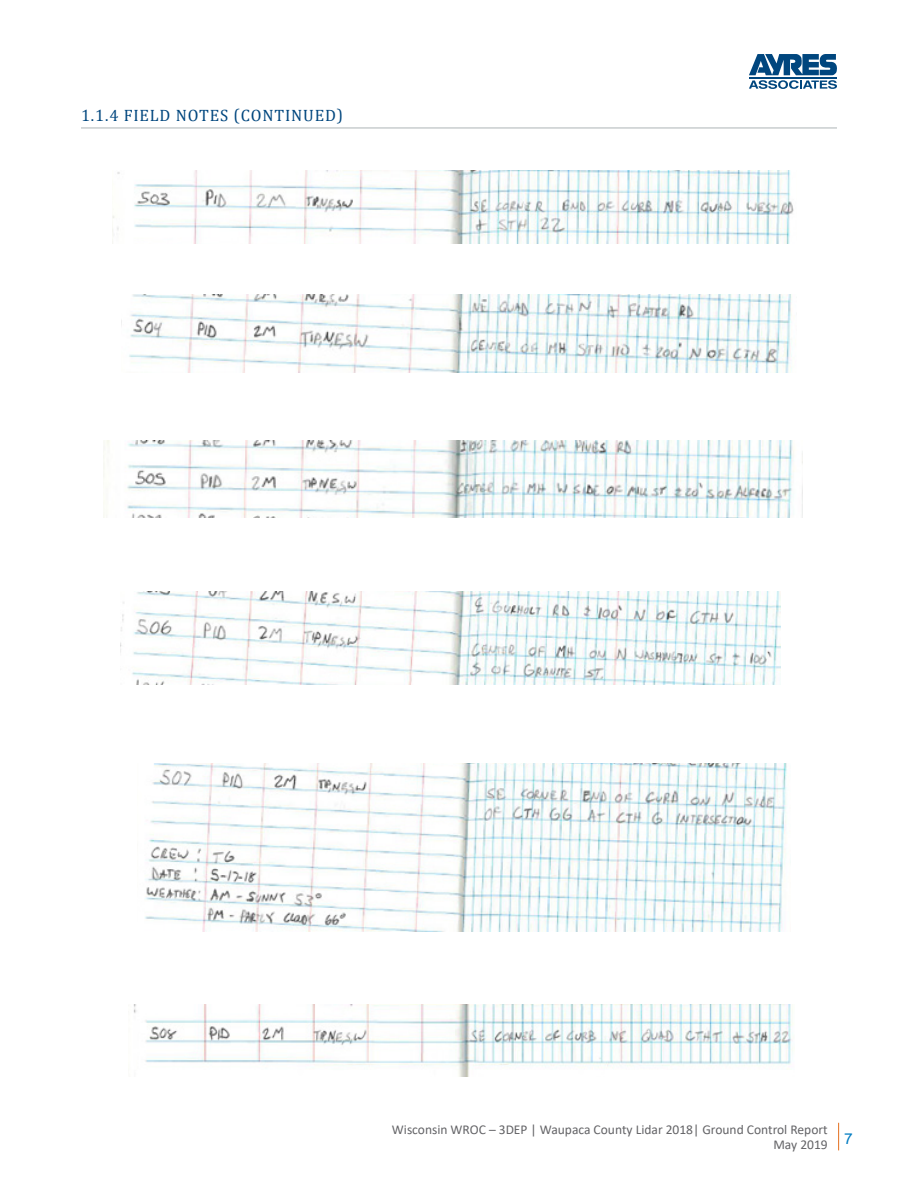
<style>
.page{position:relative;width:918px;height:1188px;background:#fff}
.page>*{position:absolute;margin:0;border:0;box-sizing:border-box;transform-origin:0 0}
.Bluehead2_B2{font:16.5px "Cambria";letter-spacing:.05em;color:#00467e}
.t1{font:15px "Arial";color:#007cc2;scale:1.04 1}
.t2{font:13.5px/15px "Calibri";color:#636366;text-align:right}
</style>
<div class="page">
<svg style="left:838px;top:1123px;width:1px;height:27px"></svg>
<svg style="left:749px;top:54px;width:88px;height:35px"></svg>
<hr style="left:81px;top:128px;width:756px;height:1px;background:#aeb4b7">
<img style="left:113px;top:170px;width:681px;height:74px">
<img style="left:133px;top:1004px;width:660px;height:73px">
<img style="left:129px;top:295px;width:663px;height:78px">
<img style="left:104px;top:441px;width:690px;height:76px">
<img style="left:120px;top:591px;width:661px;height:93px">
<img style="left:145px;top:764px;width:642px;height:167px">
<p class="Bluehead2_B2" style="left:81px;top:105px;width:264px">1.1.4 FIELD NOTES (CONTINUED)</p>
<p class="t2" style="left:392px;top:1122px;width:437px">Wisconsin WROC – 3DEP | Waupaca County Lidar 2018| Ground Control Report<br>May 2019</p>
<p class="t1" style="left:844px;top:1128px;width:10px">7</p>
</div>
